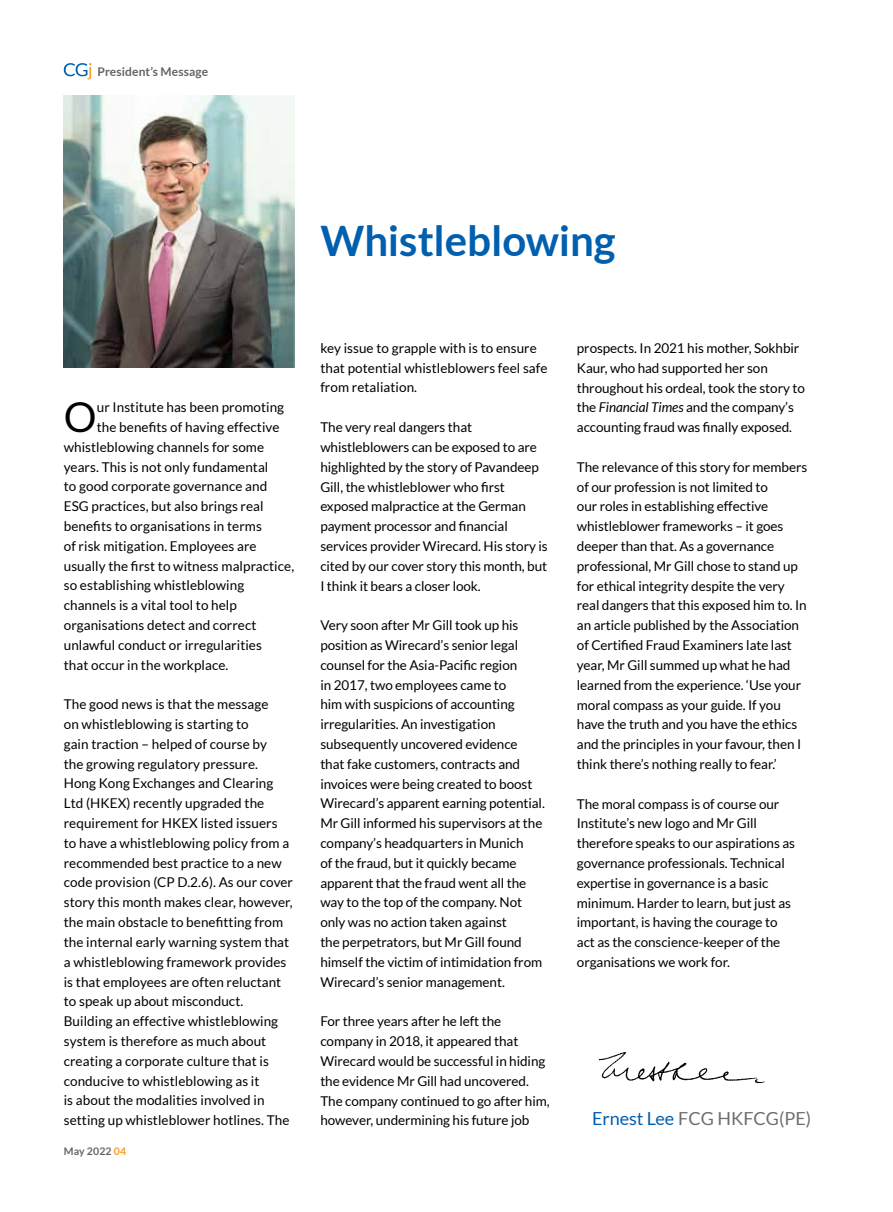
<style>
.page{position:relative;width:893px;height:1212px;background:#fff}
.page>*{position:absolute;margin:0;border:0;box-sizing:border-box;transform-origin:0 0}
.t1{font:700 42px "Lato";letter-spacing:-.005em;color:#005fae}
.t2{font:41.1px "Lato";color:#000}
.t3{font:18px "Lato";color:#6d6e71}
.t4{font:13.5px/19.8px "Lato";letter-spacing:-.005em;color:#000}
.t5{font:700 12px "Lato";letter-spacing:.01em;color:#636466}
.t6{font:700 10.5px "Lato";letter-spacing:.015em;color:#636466}
.s1{color:#f99d1c}
.s2{font-style:italic}
.s3{color:#005fae}
</style>
<div class="page">
<img style="left:64px;top:96px;width:231px;height:272px">
<svg style="left:64px;top:63px;width:28px;height:16px"></svg>
<img style="left:599px;top:1052px;width:166px;height:32px">
<p class="t5" style="left:98px;top:65px;width:112px">President’s Message</p>
<h1 class="t1" style="left:320px;top:217px;width:297px">Whistleblowing</h1>
<h2 class="t2" style="left:64px;top:394px;width:34px">O</h2>
<p class="t4" style="left:97px;top:397px;width:189px">ur Institute has been promoting</p>
<p class="t4" style="left:97px;top:417px;width:184px">the benefits of having effective</p>
<p class="t4" style="left:64px;top:437px;width:202px">whistleblowing channels for some</p>
<p class="t4" style="left:64px;top:457px;width:206px">years. This is not only fundamental</p>
<p class="t4" style="left:64px;top:476px;width:205px">to good corporate governance and</p>
<p class="t4" style="left:64px;top:496px;width:201px">ESG practices, but also brings real</p>
<p class="t4" style="left:64px;top:516px;width:200px">benefits to organisations in terms</p>
<p class="t4" style="left:64px;top:536px;width:194px">of risk mitigation. Employees are</p>
<p class="t4" style="left:64px;top:556px;width:232px">usually the first to witness malpractice,</p>
<p class="t4" style="left:64px;top:575px;width:182px">so establishing whistleblowing</p>
<p class="t4" style="left:64px;top:595px;width:175px">channels is a vital tool to help</p>
<p class="t4" style="left:64px;top:615px;width:194px">organisations detect and correct</p>
<p class="t4" style="left:64px;top:635px;width:200px">unlawful conduct or irregularities</p>
<p class="t4" style="left:64px;top:655px;width:166px">that occur in the workplace.</p>
<p class="t4" style="left:64px;top:694px;width:231px">The good news is that the message<br>on whistleblowing is starting to<br>gain traction – helped of course by<br>the growing regulatory pressure.<br>Hong Kong Exchanges and Clearing Ltd (HKEX) recently upgraded the requirement for HKEX listed issuers to have a whistleblowing policy from a recommended best practice to a new code provision (CP D.2.6). As our cover story this month makes clear, however, the main obstacle to benefitting from the internal early warning system that a whistleblowing framework provides is that employees are often reluctant to speak up about misconduct.<br>Building an effective whistleblowing system is therefore as much about creating a corporate culture that is conducive to whistleblowing as it<br>is about the modalities involved in setting up whistleblower hotlines. The</p>
<p class="t6" style="left:64px;top:1145px;width:64px">May 2022 <span class="s1">04</span></p>
<p class="t4" style="left:320px;top:338px;width:229px">key issue to grapple with is to ensure that potential whistleblowers feel safe from retaliation.</p>
<p class="t4" style="left:320px;top:417px;width:229px">The very real dangers that whistleblowers can be exposed to are highlighted by the story of Pavandeep Gill, the whistleblower who first exposed malpractice at the German payment processor and financial services provider Wirecard. His story is cited by our cover story this month, but I think it bears a closer look.</p>
<p class="t4" style="left:320px;top:615px;width:226px">Very soon after Mr Gill took up his position as Wirecard’s senior legal counsel for the Asia-Pacific region<br>in 2017, two employees came to<br>him with suspicions of accounting irregularities. An investigation subsequently uncovered evidence that fake customers, contracts and invoices were being created to boost Wirecard’s apparent earning potential.<br>Mr Gill informed his supervisors at the company’s headquarters in Munich<br>of the fraud, but it quickly became apparent that the fraud went all the way to the top of the company. Not only was no action taken against<br>the perpetrators, but Mr Gill found himself the victim of intimidation from Wirecard’s senior management.</p>
<p class="t4" style="left:320px;top:1011px;width:231px">For three years after he left the company in 2018, it appeared that Wirecard would be successful in hiding the evidence Mr Gill had uncovered.<br>The company continued to go after him, however, undermining his future job</p>
<p class="t4" style="left:577px;top:338px;width:230px">prospects. In 2021 his mother, Sokhbir Kaur, who had supported her son throughout his ordeal, took the story to the <span class="s2">Financial Times</span> and the company’s accounting fraud was finally exposed.</p>
<p class="t4" style="left:577px;top:457px;width:232px">The relevance of this story for members of our profession is not limited to<br>our roles in establishing effective whistleblower frameworks – it goes deeper than that. As a governance professional, Mr Gill chose to stand up for ethical integrity despite the very real dangers that this exposed him to. In an article published by the Association of Certified Fraud Examiners late last year, Mr Gill summed up what he had learned from the experience. ‘Use your moral compass as your guide. If you have the truth and you have the ethics and the principles in your favour, then I think there’s nothing really to fear.’</p>
<p class="t4" style="left:577px;top:794px;width:220px">The moral compass is of course our Institute’s new logo and Mr Gill therefore speaks to our aspirations as governance professionals. Technical expertise in governance is a basic minimum. Harder to learn, but just as important, is having the courage to act as the conscience-keeper of the organisations we work for.</p>
<h3 class="t3" style="left:592px;top:1108px;width:221px"><span class="s3">Ernest Lee</span> FCG HKFCG(PE)</h3>
</div>
